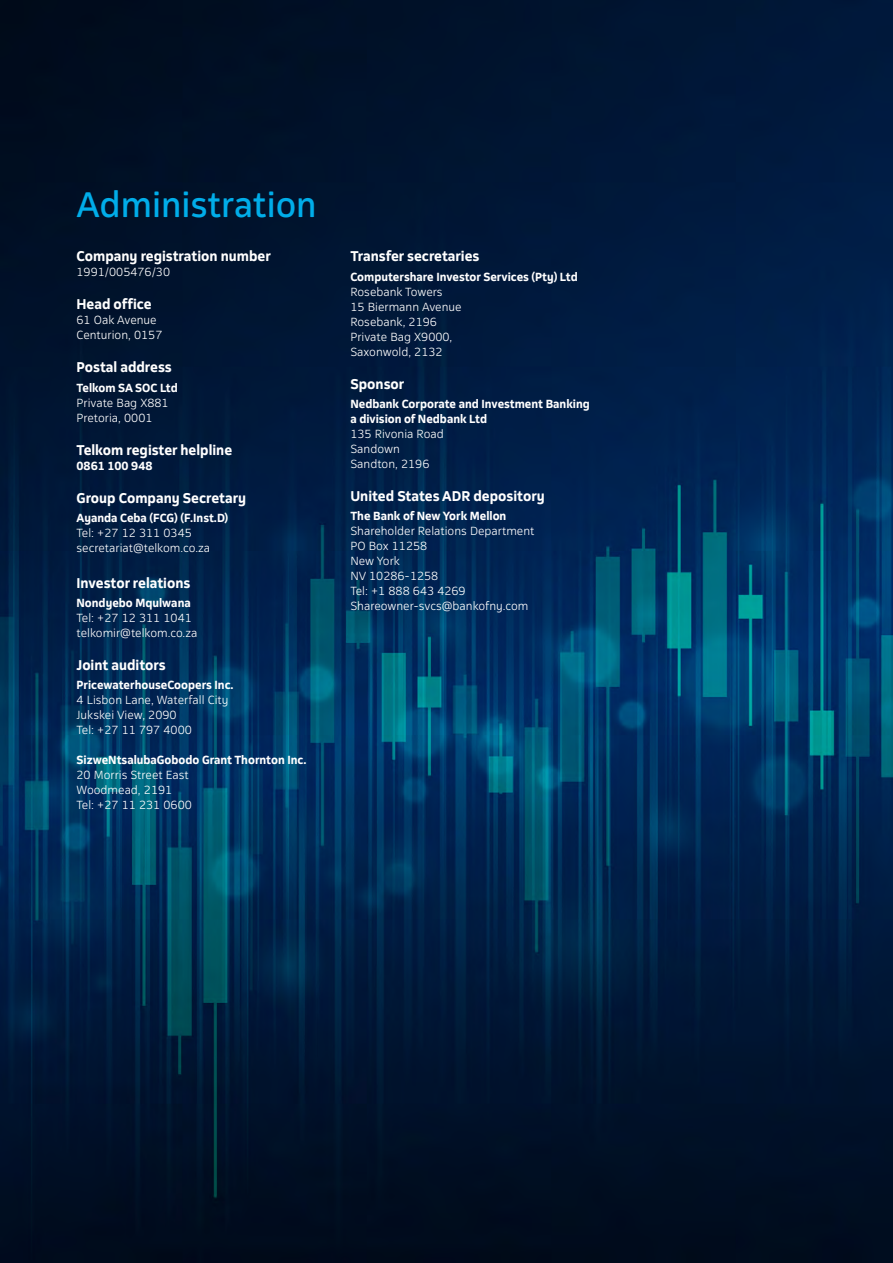
<style>
.page{position:relative;width:893px;height:1263px;background:#fff}
.page>*{position:absolute;margin:0;border:0;box-sizing:border-box;transform-origin:0 0}
.t1{font:33.9px "Telkom 123";color:#00ade9}
.t2{font:700 13.5px "Telkom 123";color:#fff}
.t3{font:300 11.25px/15px "Telkom 123";color:#fff}
.t4{font:700 11.25px/15px "Telkom 123";color:#fff}
</style>
<div class="page">
<img style="left:0;top:0;width:893px;height:1263px">
<h1 class="t1" style="left:77px;top:182px;width:242px">Administration</h1>
<p class="t2" style="left:77px;top:247px;width:196px">Company registration number</p>
<p class="t3" style="left:77px;top:264px;width:95px">1991/005476/30</p>
<p class="t2" style="left:77px;top:295px;width:77px">Head office</p>
<p class="t3" style="left:77px;top:312px;width:87px">61 Oak Avenue<br>Centurion, 0157</p>
<p class="t2" style="left:77px;top:358px;width:97px">Postal address</p>
<p class="t4" style="left:77px;top:380px;width:103px">Telkom SA SOC Ltd</p>
<p class="t3" style="left:77px;top:395px;width:94px">Private Bag X881<br>Pretoria, 0001</p>
<p class="t2" style="left:77px;top:441px;width:157px">Telkom register helpline</p>
<p class="t4" style="left:77px;top:458px;width:78px">0861 100 948</p>
<p class="t2" style="left:77px;top:489px;width:171px">Group Company Secretary</p>
<p class="t4" style="left:77px;top:510px;width:153px">Ayanda Ceba (FCG) (F.Inst.D)</p>
<p class="t3" style="left:77px;top:525px;width:135px">Tel: +27 12 311 0345 secretariat@telkom.co.za</p>
<p class="t2" style="left:77px;top:574px;width:115px">Investor relations</p>
<p class="t4" style="left:77px;top:595px;width:116px">Nondyebo Mqulwana</p>
<p class="t3" style="left:77px;top:610px;width:122px">Tel: +27 12 311 1041 telkomir@telkom.co.za</p>
<p class="t2" style="left:77px;top:656px;width:91px">Joint auditors</p>
<p class="t4" style="left:77px;top:677px;width:159px">PricewaterhouseCoopers Inc.</p>
<p class="t3" style="left:77px;top:692px;width:153px">4 Lisbon Lane, Waterfall City<br>Jukskei View, 2090<br>Tel: +27 11 797 4000</p>
<p class="t4" style="left:77px;top:752px;width:231px">SizweNtsalubaGobodo Grant Thornton Inc.</p>
<p class="t3" style="left:77px;top:767px;width:117px">20 Morris Street East<br>Woodmead, 2191<br>Tel: +27 11 231 0600</p>
<p class="t2" style="left:350px;top:247px;width:131px">Transfer secretaries</p>
<p class="t4" style="left:350px;top:269px;width:229px">Computershare Investor Services (Pty) Ltd</p>
<p class="t3" style="left:350px;top:284px;width:113px">Rosebank Towers<br>15 Biermann Avenue<br>Rosebank, 2196<br>Private Bag X9000,<br>Saxonwold, 2132</p>
<p class="t2" style="left:350px;top:375px;width:55px">Sponsor</p>
<p class="t4" style="left:350px;top:396px;width:241px">Nedbank Corporate and Investment Banking a division of Nedbank Ltd</p>
<p class="t3" style="left:350px;top:426px;width:95px">135 Rivonia Road<br>Sandown<br>Sandton, 2196</p>
<p class="t2" style="left:350px;top:487px;width:196px">United States ADR depository</p>
<p class="t4" style="left:350px;top:508px;width:158px">The Bank of New York Mellon</p>
<p class="t3" style="left:350px;top:523px;width:186px">Shareholder Relations Department<br>PO Box 11258<br>New York<br>NV 10286-1258<br>Tel: +1 888 643 4269<br>Shareowner-svcs@bankofny.com</p>
</div>
